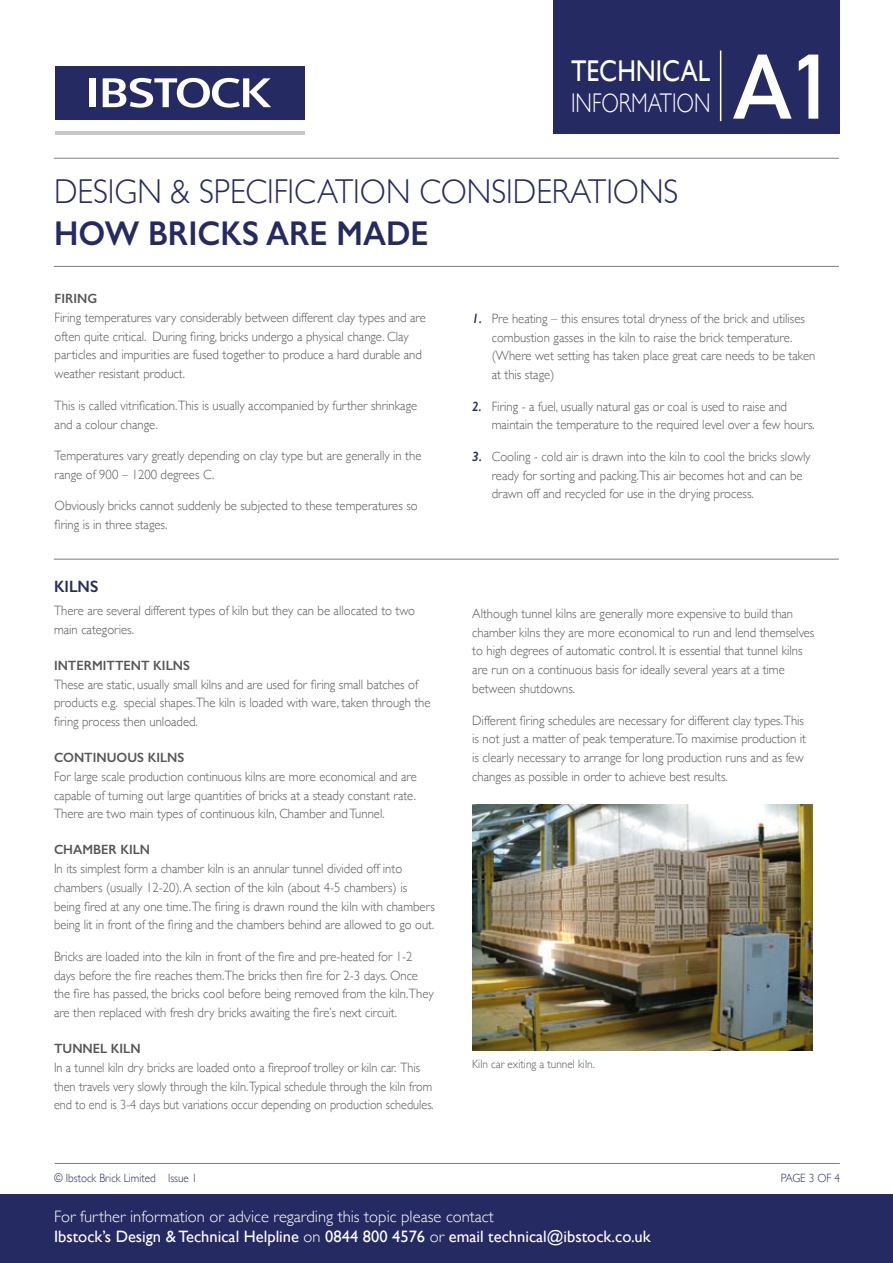
<style>
.page{position:relative;width:893px;height:1263px;background:#fff}
.page>*{position:absolute;margin:0;border:0;box-sizing:border-box;transform-origin:0 0}
.t1{font:700 90px "DIN Alternate";color:#fff;scale:1.07 1}
.t2{font:300 34.5px "Gill Sans";color:#262a62;scale:.92 1}
.t3{font:600 34.5px "Gill Sans";color:#262a62;scale:.92 1}
.t4{font:30px "Gill Sans";color:#fff;scale:.85 1}
.t5{font:300 27px "Gill Sans";color:#fff;scale:.79 1}
.t6{font:16.5px/19.8px "Gill Sans";color:#fff}
.t7{font:600 16.5px "Gill Sans";color:#262a62;scale:.94 1}
.t8{font:300 13.5px/18.8px "Gill Sans";color:#575756;scale:.94 1}
.t9{font:300 13.5px/18.8px "Gill Sans";color:#575756;scale:.91 1}
.t10{font:600 13.5px "Gill Sans";color:#575756;scale:.95 1}
.t11{font:300 12px "Gill Sans";color:#262a62;scale:.92 1}
.t12{font:300 12px "Gill Sans";color:#575756;scale:.94 1}
.s1{font-weight:600;font-style:italic;color:#262a62}
.s2{font-weight:300}
</style>
<div class="page">
<hr style="left:55px;top:1163px;width:785px;height:1px;background:#7e7e7e">
<div style="left:554px;top:0;width:286px;height:134px;background:#262a62"></div>
<hr style="left:54px;top:158px;width:785px;height:1px;background:#7e7e7e">
<div style="left:0;top:1195px;width:893px;height:68px;background:#262a62"></div>
<hr style="left:56px;top:131px;width:249px;height:4px;background:#c7c7c6">
<div style="left:55px;top:66px;width:250px;height:53px;background:#262a62"></div>
<svg style="left:103px;top:78px;width:168px;height:30px"></svg>
<div style="left:89px;top:78px;width:7px;height:29px;background:#fff"></div>
<hr style="left:720px;top:50px;width:1px;height:71px;background:#fff">
<hr style="left:54px;top:266px;width:785px;height:1px;background:#7e7e7e">
<hr style="left:54px;top:559px;width:785px;height:1px;background:#7e7e7e">
<img style="left:472px;top:804px;width:341px;height:246px">
<h3 class="t4" style="left:571px;top:54px;width:165px">TECHNICAL</h3>
<h3 class="t5" style="left:571px;top:82px;width:178px">INFORMATION</h3>
<h1 class="t1" style="left:733px;top:18px;width:98px">A1</h1>
<h2 class="t2" style="left:54px;top:165px;width:680px">DESIGN &amp; SPECIFICATION CONSIDERATIONS</h2>
<h2 class="t3" style="left:54px;top:212px;width:409px">HOW BRICKS ARE MADE</h2>
<p class="t10" style="left:55px;top:290px;width:46px">FIRING</p>
<p class="t8" style="left:55px;top:308px;width:396px">Firing temperatures vary considerably between different clay types and are often quite critical. During firing, bricks undergo a physical change. Clay particles and impurities are fused together to produce a hard durable and weather resistant product.</p>
<p class="t8" style="left:55px;top:395px;width:387px">This is called vitrification.This is usually accompanied by further shrinkage and a colour change.</p>
<p class="t8" style="left:55px;top:446px;width:392px">Temperatures vary greatly depending on clay type but are generally in the range of 900 – 1200 degrees C.</p>
<p class="t8" style="left:55px;top:496px;width:388px">Obviously bricks cannot suddenly be subjected to these temperatures so firing is in three stages.</p>
<p class="t7" style="left:54px;top:577px;width:49px">KILNS</p>
<p class="t8" style="left:54px;top:601px;width:386px">There are several different types of kiln but they can be allocated to two main categories.</p>
<p class="t10" style="left:54px;top:657px;width:145px">INTERMITTENT KILNS</p>
<p class="t8" style="left:54px;top:674px;width:402px">These are static, usually small kilns and are used for firing small batches of products e.g. special shapes.The kiln is loaded with ware, taken through the firing process then unloaded.</p>
<p class="t10" style="left:54px;top:749px;width:139px">CONTINUOUS KILNS</p>
<p class="t8" style="left:54px;top:766px;width:388px;text-align:justify">For large scale production continuous kilns are more economical and are capable of turning out large quantities of bricks at a steady constant rate.<br>There are two main types of continuous kiln, Chamber and Tunnel.</p>
<p class="t10" style="left:54px;top:842px;width:103px">CHAMBER KILN</p>
<p class="t8" style="left:54px;top:859px;width:407px">In its simplest form a chamber kiln is an annular tunnel divided off into chambers (usually 12-20). A section of the kiln (about 4-5 chambers) is being fired at any one time.The firing is drawn round the kiln with chambers being lit in front of the firing and the chambers behind are allowed to go out.</p>
<p class="t8" style="left:54px;top:946px;width:406px">Bricks are loaded into the kiln in front of the fire and pre-heated for 1-2 days before the fire reaches them.The bricks then fire for 2-3 days. Once the fire has passed, the bricks cool before being removed from the kiln.They are then replaced with fresh dry bricks awaiting the fire’s next circuit.</p>
<p class="t10" style="left:54px;top:1040px;width:93px">TUNNEL KILN</p>
<p class="t9" style="left:54px;top:1057px;width:419px">In a tunnel kiln dry bricks are loaded onto a fireproof trolley or kiln car. This then travels very slowly through the kiln.Typical schedule through the kiln from end to end is 3-4 days but variations occur depending on production schedules.</p>
<p class="t11" style="left:54px;top:1168px;width:157px">© Ibstock Brick Limited Issue 1</p>
<p class="t8" style="left:492px;top:308px;width:346px;text-indent:-20px"><span class="s1">1.</span> Pre heating – this ensures total dryness of the brick and utilises combustion gasses in the kiln to raise the brick temperature. (Where wet setting has taken place great care needs to be taken at this stage)</p>
<p class="t8" style="left:492px;top:396px;width:345px;text-indent:-20px"><span class="s1">2.</span> Firing - a fuel, usually natural gas or coal is used to raise and maintain the temperature to the required level over a few hours.</p>
<p class="t8" style="left:492px;top:446px;width:341px;text-indent:-20px"><span class="s1">3.</span> Cooling - cold air is drawn into the kiln to cool the bricks slowly ready for sorting and packing.This air becomes hot and can be drawn off and recycled for use in the drying process.</p>
<p class="t8" style="left:472px;top:603px;width:366px">Although tunnel kilns are generally more expensive to build than chamber kilns they are more economical to run and lend themselves to high degrees of automatic control. It is essential that tunnel kilns are run on a continuous basis for ideally several years at a time between shutdowns.</p>
<p class="t8" style="left:472px;top:710px;width:356px">Different firing schedules are necessary for different clay types.This is not just a matter of peak temperature.To maximise production it is clearly necessary to arrange for long production runs and as few changes as possible in order to achieve best results.</p>
<p class="t12" style="left:472px;top:1055px;width:132px">Kiln car exiting a tunnel kiln.</p>
<p class="t11" style="left:781px;top:1168px;width:66px">PAGE 3 OF 4</p>
<p class="t6" style="left:54px;top:1206px;width:598px"><span class="s2">For further information or advice regarding this topic please contact<br></span>Ibstock’s Design &amp; Technical Helpline <span class="s2">on</span> 0844 800 4576 <span class="s2">or</span> email technical@ibstock.co.uk</p>
</div>
